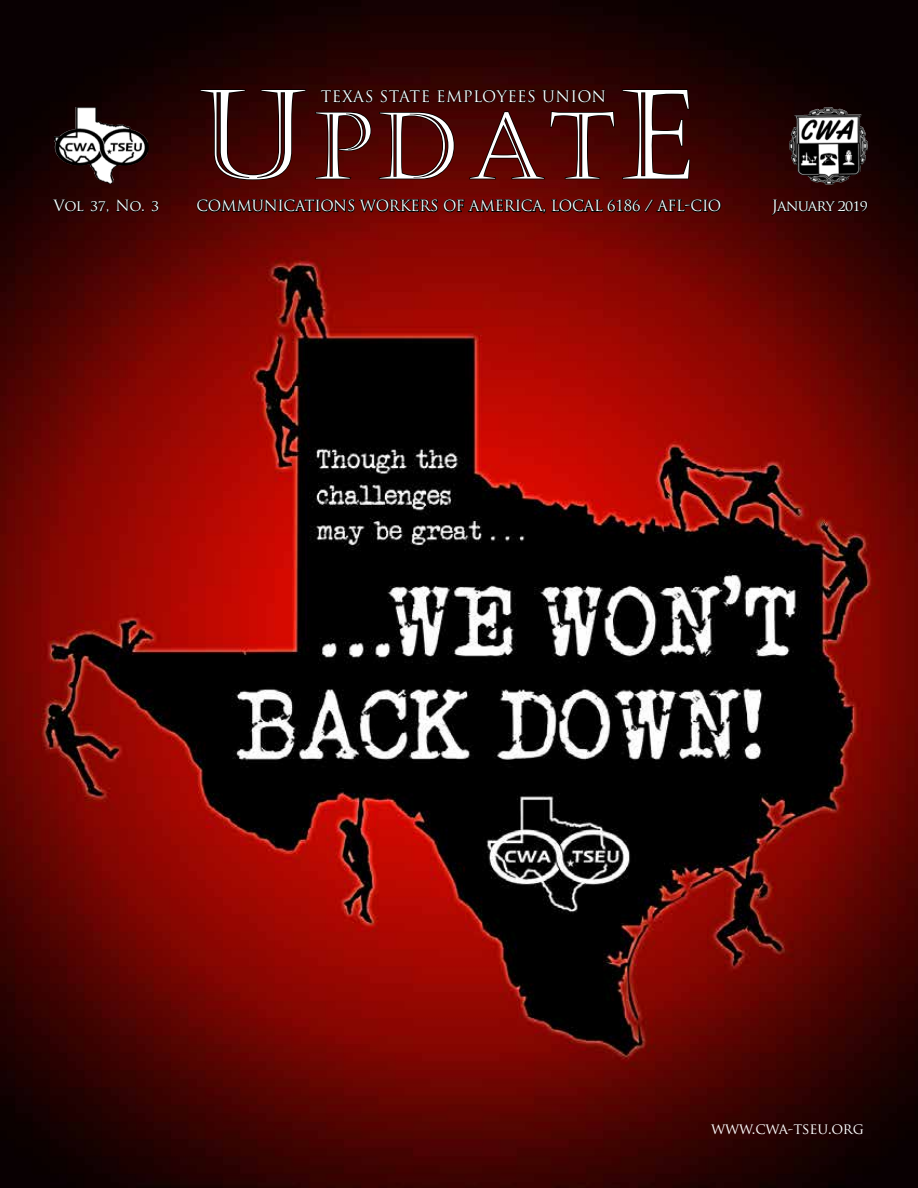
<style>
.page{position:relative;width:918px;height:1188px;background:#fff}
.page>*{position:absolute;margin:0;border:0;box-sizing:border-box;transform-origin:0 0}
.t1{font:91.95px "Castellar";color:#fff}
.t2{font:15.45px "Trajan Pro";letter-spacing:.03em;color:#fff}
.t3{font:15.15px "Trajan Pro";letter-spacing:-.05em;color:#fff}
.t4{font:15px "Trajan Pro";letter-spacing:-.01em;color:#fff}
.s1{font-size:123.9px}
</style>
<div class="page">
<img style="left:0;top:0;width:918px;height:1188px">
<svg style="left:196px;top:75px;width:526px;height:169px;background:#470301"></svg>
<svg style="left:52px;top:196px;width:32px;height:25px"></svg>
<svg style="left:90px;top:201px;width:19px;height:22px"></svg>
<svg style="left:116px;top:199px;width:28px;height:13px"></svg>
<svg style="left:151px;top:201px;width:8px;height:11px"></svg>
<svg style="left:771px;top:199px;width:97px;height:72px;background:#380201"></svg>
<img style="left:54px;top:107px;width:41px;height:64px">
<img style="left:789px;top:107px;width:41px;height:53px">
<h1 class="t1" style="left:198px;top:94px;width:496px"><span class="s1">U</span>PDAT<span class="s1">E</span></h1>
<p class="t2" style="left:321px;top:86px;width:287px">TEXAS STATE EMPLOYEES UNION</p>
<p class="t4" style="left:196px;top:196px;width:527px">COMMUNICATIONS WORKERS OF AMERICA, LOCAL 6186 / AFL-CIO</p>
<p class="t3" style="left:54px;top:196px;width:107px">Vol 37, No. 3</p>
<p class="t3" style="left:772px;top:196px;width:98px">January 2019</p>
<p class="t4" style="left:711px;top:1119px;width:154px">www.cwa-tseu.org</p>
</div>
